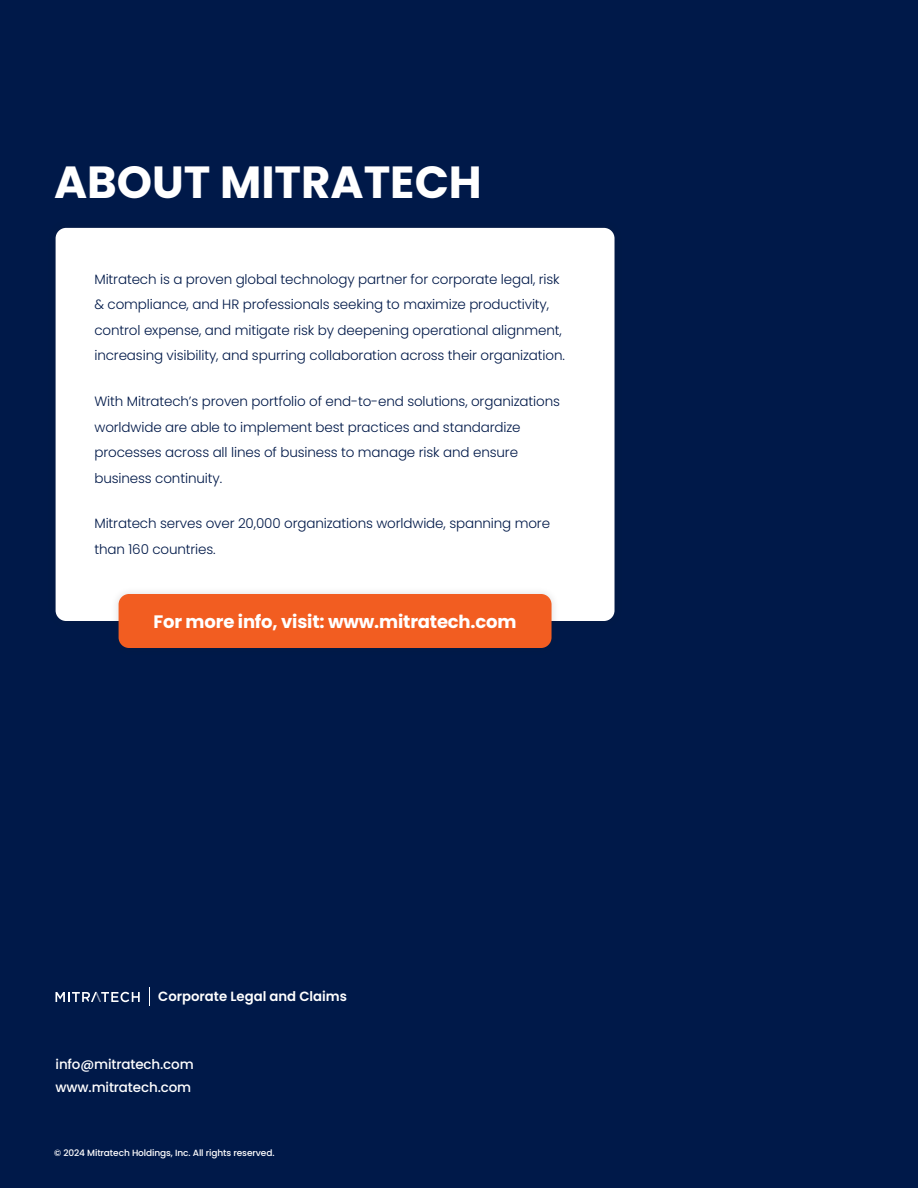
<style>
.page{position:relative;width:918px;height:1188px;background:#001949}
.page>*{position:absolute;margin:0;border:0;box-sizing:border-box;transform-origin:0 0}
.About_Mitratech{font:700 45px "Poppins";color:#fff}
.Body{font:700 18px "Poppins";letter-spacing:-.01em;color:#fff}
.About_Copy{font:300 13.5px/25.5px "Poppins";letter-spacing:-.01em;color:#001949}
.Body-2{font:500 13.5px "Poppins";letter-spacing:-.01em;color:#fff}
.t1{font:600 13.35px "Poppins";color:#fff}
.Copyright{font:500 9px "Poppins";letter-spacing:-.01em;color:#fff}
</style>
<div class="page">
<div style="left:47px;top:220px;width:576px;height:409px;background:#231f20;opacity:.15"></div>
<div style="left:56px;top:228px;width:559px;height:393px;background:#fff;border-radius:10px"></div>
<div style="left:110px;top:586px;width:450px;height:70px;background:#231f20;opacity:.15"></div>
<div style="left:119px;top:594px;width:433px;height:54px;background:#f25d21;border-radius:10px"></div>
<svg style="left:56px;top:992px;width:84px;height:10px"></svg>
<p class="About_Mitratech" style="left:54px;top:156px;width:429px">ABOUT MITRATECH</p>
<p class="About_Copy" style="left:94px;top:267px;width:472px">Mitratech is a proven global technology partner for corporate legal, risk &amp; compliance, and HR professionals seeking to maximize productivity, control expense, and mitigate risk by deepening operational alignment, increasing visibility, and spurring collaboration across their organization.</p>
<p class="About_Copy" style="left:94px;top:389px;width:467px">With Mitratech’s proven portfolio of end-to-end solutions, organizations worldwide are able to implement best practices and standardize processes across all lines of business to manage risk and ensure business continuity.</p>
<p class="About_Copy" style="left:94px;top:511px;width:457px">Mitratech serves over 20,000 organizations worldwide, spanning more than 160 countries.</p>
<p class="Body" style="left:154px;top:611px;width:365px">For more info, visit: www.mitratech.com</p>
<p class="t1" style="left:158px;top:989px;width:190px">Corporate Legal and Claims</p>
<p class="Body-2" style="left:56px;top:1056px;width:140px">info@mitratech.com</p>
<p class="Body-2" style="left:56px;top:1079px;width:137px">www.mitratech.com</p>
<p class="Copyright" style="left:54px;top:1147px;width:222px">© 2024 Mitratech Holdings, Inc. All rights reserved.</p>
</div>
